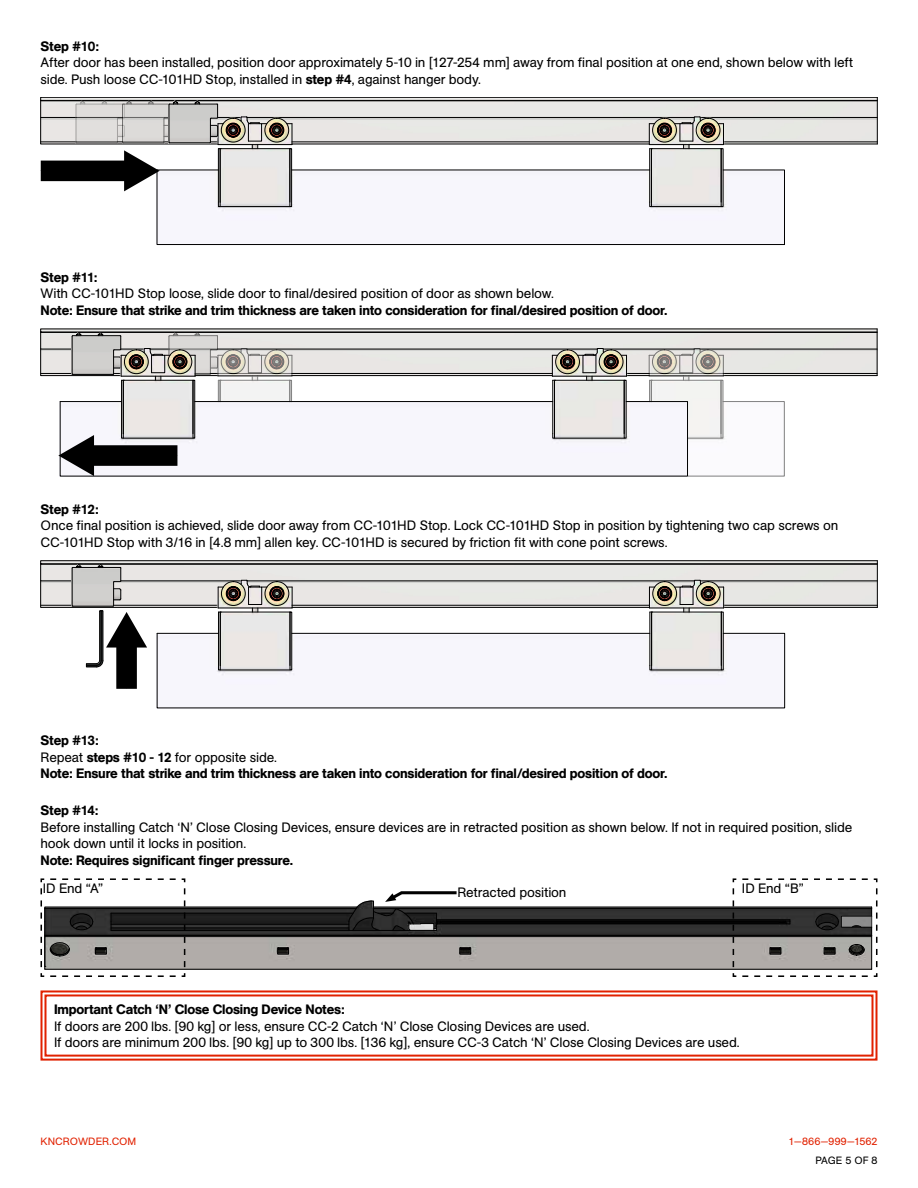
<style>
.page{position:relative;width:918px;height:1188px;background:#fff}
.page>*{position:absolute;margin:0;border:0;box-sizing:border-box;transform-origin:0 0}
.t1{font:13.5px/16.5px "AG Book Std";letter-spacing:-.015em;color:#000}
.t2{font:500 13.5px/16.5px "AG Book Std";letter-spacing:-.015em;color:#000}
.t3{font:10.5px "AG Book Std";letter-spacing:.015em;color:#e12100}
.t4{font:10.5px "AG Book Std";letter-spacing:-.005em;color:#000}
.s1{font-weight:500}
.s2{font-weight:400}
</style>
<div class="page">
<svg style="left:40px;top:990px;width:838px;height:71px"></svg>
<div style="left:45px;top:994px;width:828px;height:63px;border:2px solid #e12100"></div>
<div style="left:40px;top:97px;width:838px;height:4px;border:1px solid #000"></div>
<div style="left:156px;top:207px;width:629px;height:38px;background:#f7f6fc"></div>
<hr style="left:877px;top:329px;width:1px;height:47px;background:#000">
<div style="left:40px;top:560px;width:838px;height:4px;border:1px solid #000"></div>
<div style="left:157px;top:671px;width:628px;height:38px;background:#f7f6fc"></div>
<svg style="left:40px;top:100px;width:838px;height:107px"></svg>
<svg style="left:40px;top:331px;width:838px;height:145px"></svg>
<div style="left:116px;top:642px;width:21px;height:47px;background:#000"></div>
<svg style="left:40px;top:563px;width:838px;height:108px"></svg>
<svg style="left:40px;top:878px;width:838px;height:99px"></svg>
<p class="t2" style="left:40px;top:38px;width:60px">Step #10:</p>
<p class="t1" style="left:40px;top:54px;width:814px">After door has been installed, position door approximately 5-10 in [127-254 mm] away from final position at one end, shown below with left side. Push loose CC-101HD Stop, installed in <span class="s1">step #4</span>, against hanger body.</p>
<p class="t2" style="left:40px;top:269px;width:59px">Step #11:</p>
<p class="t1" style="left:40px;top:286px;width:515px">With CC-101HD Stop loose, slide door to final/desired position of door as shown below.</p>
<p class="t2" style="left:40px;top:302px;width:629px">Note: Ensure that strike and trim thickness are taken into consideration for final/desired position of door.</p>
<p class="t2" style="left:40px;top:501px;width:60px">Step #12:</p>
<p class="t1" style="left:40px;top:518px;width:799px">Once final position is achieved, slide door away from CC-101HD Stop. Lock CC-101HD Stop in position by tightening two cap screws on<br>CC-101HD Stop with 3/16 in [4.8 mm] allen key. CC-101HD is secured by friction fit with cone point screws.</p>
<p class="t2" style="left:40px;top:732px;width:629px">Step #13:<br><span class="s2">Repeat</span> steps #10 - 12 <span class="s2">for opposite side.<br></span>Note: Ensure that strike and trim thickness are taken into consideration for final/desired position of door.</p>
<p class="t2" style="left:40px;top:803px;width:60px">Step #14:</p>
<p class="t1" style="left:40px;top:819px;width:813px">Before installing Catch ‘N’ Close Closing Devices, ensure devices are in retracted position as shown below. If not in required position, slide hook down until it locks in position.</p>
<p class="t2" style="left:40px;top:852px;width:254px">Note: Requires significant finger pressure.</p>
<p class="t1" style="left:457px;top:885px;width:111px">Retracted position</p>
<p class="t1" style="left:43px;top:880px;width:62px">ID End “A”</p>
<p class="t1" style="left:742px;top:880px;width:64px">ID End “B”</p>
<p class="t2" style="left:54px;top:1001px;width:292px">Important Catch ‘N’ Close Closing Device Notes:</p>
<p class="t1" style="left:54px;top:1018px;width:687px">If doors are 200 lbs. [90 kg] or less, ensure CC-2 Catch ‘N’ Close Closing Devices are used.<br>If doors are minimum 200 lbs. [90 kg] up to 300 lbs. [136 kg], ensure CC-3 Catch ‘N’ Close Closing Devices are used.</p>
<p class="t3" style="left:40px;top:1136px;width:97px">KNCROWDER.COM</p>
<p class="t3" style="left:789px;top:1136px;width:90px">1—866—999—1562</p>
<p class="t4" style="left:816px;top:1155px;width:63px">PAGE 5 OF 8</p>
</div>
